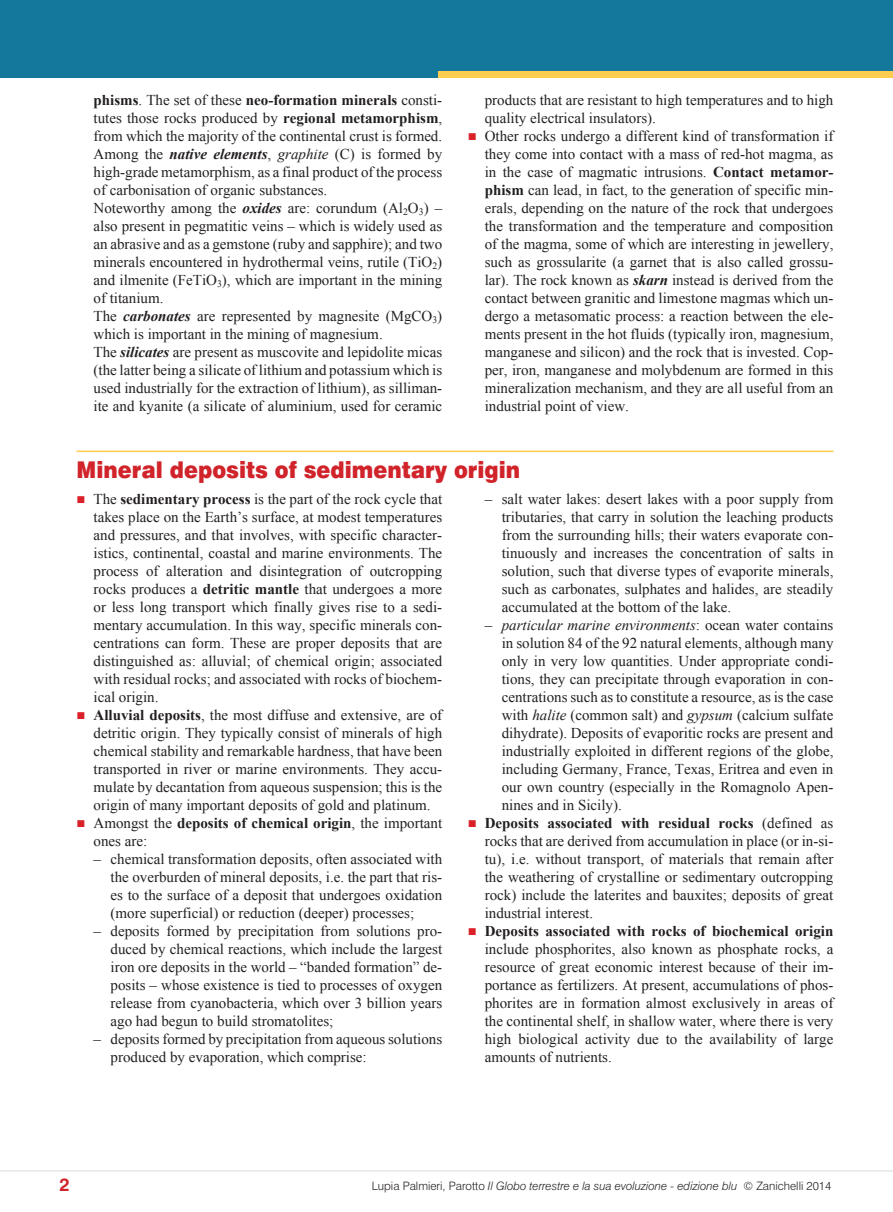
<style>
.page{position:relative;width:893px;height:1212px;background:#fff}
.page>*{position:absolute;margin:0;border:0;box-sizing:border-box;transform-origin:0 0}
.t1{font:900 23.1px "Swiss 721 BT";color:#d1232a;scale:.91 1}
.t2{font:700 18px "Swiss 721 BT";color:#d1232a}
.t3{font:15px/18px "Times New Roman";color:#231f20;text-align:justify}
.t4{font:italic 300 11.7px "Swiss 721 BT";color:#231f20}
.s1{font-weight:700}
.s2{font-weight:700;font-style:italic}
.s3{font-style:italic}
.s4{color:#da2128}
.s5{font-style:normal}
</style>
<div class="page">
<hr style="left:0;top:1170px;width:893px;height:1px;background:#e6e7e9">
<div style="left:0;top:0;width:893px;height:78px;background:#14789d"></div>
<div style="left:438px;top:71px;width:455px;height:7px;background:#fecc4e"></div>
<hr style="left:77px;top:451px;width:756px;height:1px;background:#fecc4e">
<p class="t3" style="left:94px;top:91px;width:350px;text-align:left"><span class="s1">phisms</span>. The set of these <span class="s1">neo-formation minerals</span> consti&shy;tutes those rocks produced by <span class="s1">regional metamorphism</span>, from which the majority of the continental crust is formed.<br>Among the <span class="s2">native elements</span>, <span class="s3">graphite</span> (C) is formed by high-grade metamorphism, as a final product of the process of carbonisation of organic substances.<br>Noteworthy among the <span class="s2">oxides</span> are: corundum (Al<sub>2</sub>O<sub>3</sub>) – also present in pegmatitic veins – which is widely used as an abrasive and as a gemstone (ruby and sapphire); and two minerals encountered in hydrothermal veins, rutile (TiO<sub>2</sub>) and ilmenite (FeTiO<sub>3</sub>), which are important in the mining of titanium.<br>The <span class="s2">carbonates</span> are represented by magnesite (MgCO<sub>3</sub>) which is important in the mining of magnesium.<br>The <span class="s2">silicates</span> are present as muscovite and lepidolite micas (the latter being a silicate of lithium and potassium which is used industrially for the extraction of lithium), as silliman&shy;ite and kyanite (a silicate of aluminium, used for ceramic</p>
<p class="t3" style="left:485px;top:91px;width:350px">products that are resistant to high temperatures and to high quality electrical insulators).</p>
<p class="t3" style="left:485px;top:127px;width:350px;text-indent:-17px"><span class="s4">■</span> Other rocks undergo a different kind of transformation if they come into contact with a mass of red-hot magma, as in the case of magmatic intrusions. <span class="s1">Contact metamor&shy;phism</span> can lead, in fact, to the generation of specific min&shy;erals, depending on the nature of the rock that undergoes the transformation and the temperature and composition of the magma, some of which are interesting in jewellery, such as grossularite (a garnet that is also called grossu&shy;lar). The rock known as <span class="s2">skarn</span> instead is derived from the contact between granitic and limestone magmas which un&shy;dergo a metasomatic process: a reaction between the ele&shy;ments present in the hot fluids (typically iron, magnesium, manganese and silicon) and the rock that is invested. Cop&shy;per, iron, manganese and molybdenum are formed in this mineralization mechanism, and they are all useful from an industrial point of view.</p>
<h1 class="t1" style="left:77px;top:455px;width:489px">Mineral deposits of sedimentary origin</h1>
<p class="t3" style="left:94px;top:490px;width:350px;text-indent:-17px"><span class="s4">■</span> The <span class="s1">sedimentary process</span> is the part of the rock cycle that takes place on the Earth’s surface, at modest temperatures and pressures, and that involves, with specific character&shy;istics, continental, coastal and marine environments. The process of alteration and disintegration of outcropping rocks produces a <span class="s1">detritic mantle</span> that undergoes a more or less long transport which finally gives rise to a sedi&shy;mentary accumulation. In this way, specific minerals con&shy;centrations can form. These are proper deposits that are distinguished as: alluvial; of chemical origin; associated with residual rocks; and associated with rocks of biochem&shy;ical origin.</p>
<p class="t3" style="left:94px;top:706px;width:350px;text-indent:-17px"><span class="s4">■</span> <span class="s1">Alluvial deposits</span>, the most diffuse and extensive, are of detritic origin. They typically consist of minerals of high chemical stability and remarkable hardness, that have been transported in river or marine environments. They accu&shy;mulate by decantation from aqueous suspension; this is the origin of many important deposits of gold and platinum.</p>
<p class="t3" style="left:94px;top:814px;width:350px;text-indent:-17px"><span class="s4">■</span> Amongst the <span class="s1">deposits of chemical origin</span>, the important ones are:</p>
<p class="t3" style="left:111px;top:850px;width:333px;text-indent:-17px">– chemical transformation deposits, often associated with the overburden of mineral deposits, i.e. the part that ris&shy;es to the surface of a deposit that undergoes oxidation (more superficial) or reduction (deeper) processes;</p>
<p class="t3" style="left:111px;top:922px;width:333px;text-indent:-17px">– deposits formed by precipitation from solutions pro&shy;duced by chemical reactions, which include the largest iron ore deposits in the world – “banded formation” de&shy;posits – whose existence is tied to processes of oxygen release from cyanobacteria, which over 3 billion years ago had begun to build stromatolites;</p>
<p class="t3" style="left:111px;top:1030px;width:333px;text-indent:-17px">– deposits formed by precipitation from aqueous solutions produced by evaporation, which comprise:</p>
<p class="t3" style="left:502px;top:490px;width:333px;text-indent:-17px">– salt water lakes: desert lakes with a poor supply from tributaries, that carry in solution the leaching products from the surrounding hills; their waters evaporate con&shy;tinuously and increases the concentration of salts in solution, such that diverse types of evaporite minerals, such as carbonates, sulphates and halides, are steadily accumulated at the bottom of the lake.</p>
<p class="t3" style="left:502px;top:616px;width:333px;text-indent:-17px">– <span class="s3">particular marine environments</span>: ocean water contains in solution 84 of the 92 natural elements, although many only in very low quantities. Under appropriate condi&shy;tions, they can precipitate through evaporation in con&shy;centrations such as to constitute a resource, as is the case with <span class="s3">halite</span> (common salt) and <span class="s3">gypsum</span> (calcium sulfate dihydrate). Deposits of evaporitic rocks are present and industrially exploited in different regions of the globe, including Germany, France, Texas, Eritrea and even in our own country (especially in the Romagnolo Apen&shy;nines and in Sicily).</p>
<p class="t3" style="left:485px;top:814px;width:350px;text-indent:-17px"><span class="s4">■</span> <span class="s1">Deposits associated with residual rocks</span> (defined as rocks that are derived from accumulation in place (or in-si&shy;tu), i.e. without transport, of materials that remain after the weathering of crystalline or sedimentary outcropping rock) include the laterites and bauxites; deposits of great industrial interest.</p>
<p class="t3" style="left:485px;top:922px;width:350px;text-indent:-17px"><span class="s4">■</span> <span class="s1">Deposits associated with rocks of biochemical origin </span>include phosphorites, also known as phosphate rocks, a resource of great economic interest because of their im&shy;portance as fertilizers. At present, accumulations of phos&shy;phorites are in formation almost exclusively in areas of the continental shelf, in shallow water, where there is very high biological activity due to the availability of large amounts of nutrients.</p>
<p class="t2" style="left:60px;top:1173px;width:12px">2</p>
<p class="t4" style="left:372px;top:1178px;width:461px"><span class="s5">Lupia Palmieri, Parotto</span> Il Globo terrestre e la sua evoluzione - edizione blu <span class="s5">© Zanichelli 2014</span></p>
</div>
